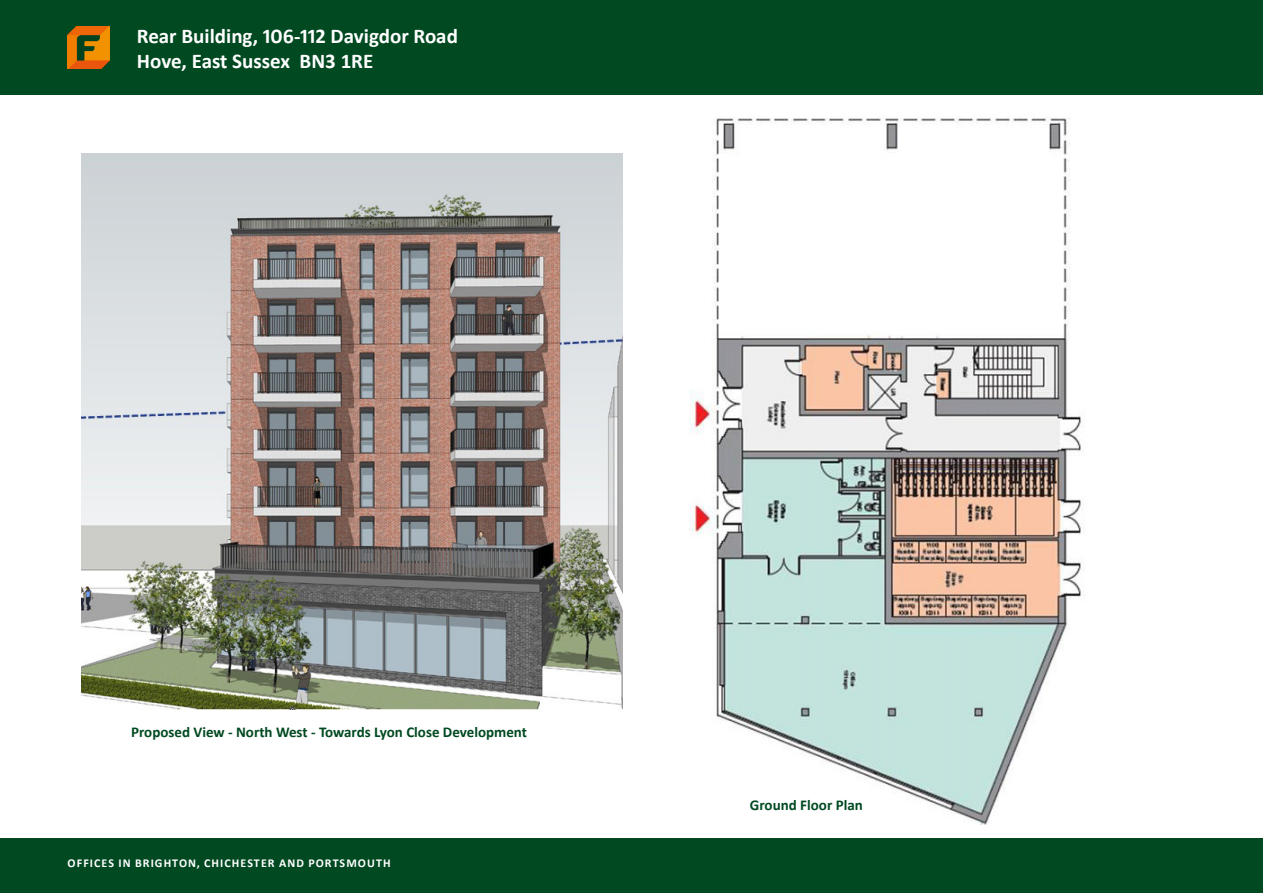
<style>
.page{position:relative;width:1263px;height:893px;background:#fff}
.page>*{position:absolute;margin:0;border:0;box-sizing:border-box;transform-origin:0 0}
.t1{font:700 21px "Calibri";color:#fff}
.Flude_-_Sub_Header{font:700 15px "Calibri";color:#004921}
.t2{font:700 12px "Calibri";letter-spacing:.09em;color:#fff}
</style>
<div class="page">
<div style="left:0;top:0;width:1263px;height:95px;background:#004921"></div>
<img style="left:67px;top:26px;width:43px;height:42px">
<div style="left:0;top:838px;width:1263px;height:55px;background:#004921"></div>
<img style="left:690px;top:118px;width:395px;height:707px">
<img style="left:81px;top:153px;width:542px;height:557px">
<p class="t1" style="left:137px;top:21px;width:323px">Rear Building, 106-112 Davigdor Road</p>
<p class="t1" style="left:137px;top:46px;width:238px">Hove, East Sussex BN3 1RE</p>
<p class="Flude_-_Sub_Header" style="left:131px;top:722px;width:397px">Proposed View - North West - Towards Lyon Close Development</p>
<p class="t2" style="left:68px;top:855px;width:324px">OFFICES IN BRIGHTON, CHICHESTER AND PORTSMOUTH</p>
<p class="Flude_-_Sub_Header" style="left:750px;top:794px;width:114px">Ground Floor Plan</p>
</div>
